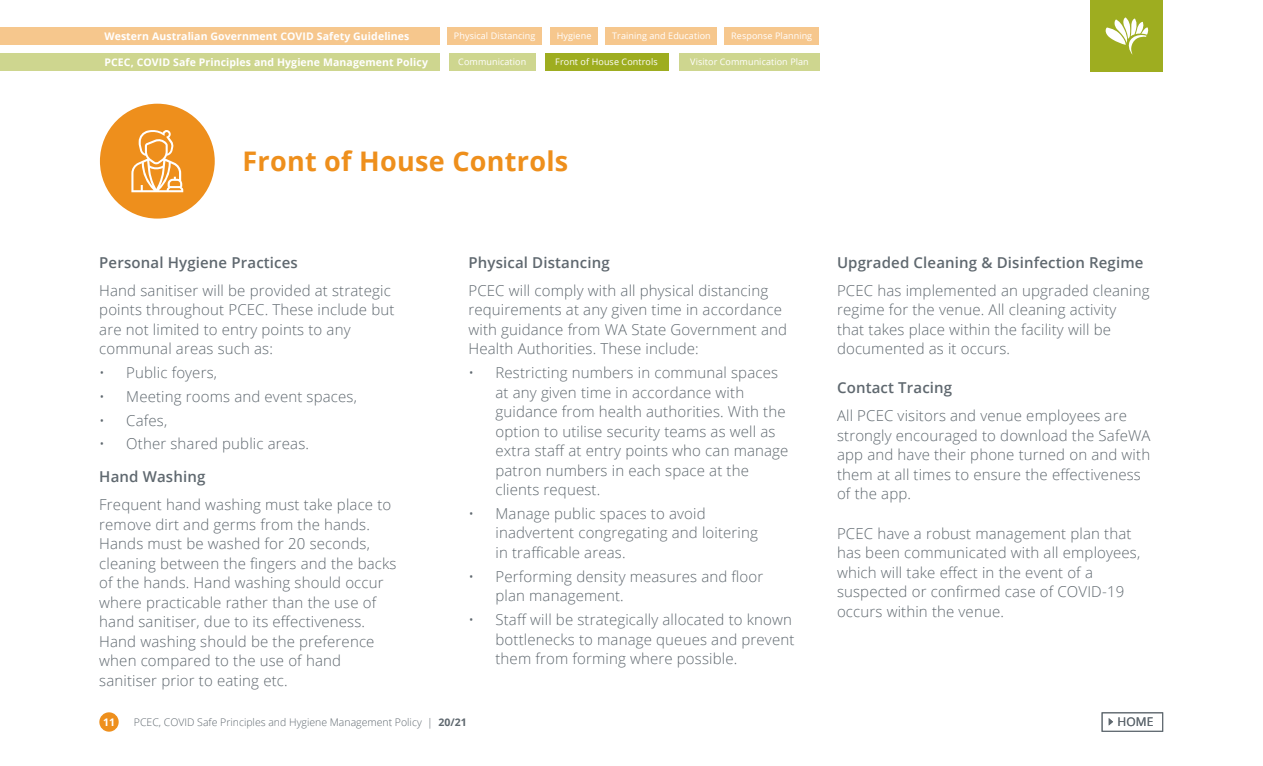
<style>
.page{position:relative;width:1263px;height:766px;background:#fff}
.page>*{position:absolute;margin:0;border:0;box-sizing:border-box;transform-origin:0 0}
.t1{font:700 27px "Open Sans";letter-spacing:.01em;color:#ee8f1c}
.t2{font:300 15px/19.5px "Open Sans";letter-spacing:.01em;color:#5f686f}
.t3{font:600 15px "Open Sans";letter-spacing:.01em;color:#5f686f}
.t4{font:12px "Open Sans";color:#5f686f}
.t5{font:700 10.5px "Open Sans";letter-spacing:.01em;color:#fff}
.t6{font:300 10.5px "Open Sans";color:#5f686f}
.t7{font:9px "Open Sans";letter-spacing:.01em;color:#fff}
.s1{font-weight:700}
</style>
<div class="page">
<div style="left:100px;top:104px;width:115px;height:114px;background:#ee8f1c;border-radius:50%"></div>
<div style="left:0;top:27px;width:439px;height:18px;background:#f6c78d"></div>
<div style="left:447px;top:27px;width:95px;height:18px;background:#f6c78d"></div>
<div style="left:449px;top:53px;width:86px;height:18px;background:#ced68f"></div>
<div style="left:546px;top:53px;width:123px;height:18px;background:#9ead20"></div>
<div style="left:679px;top:53px;width:140px;height:18px;background:#ced68f"></div>
<div style="left:550px;top:27px;width:47px;height:18px;background:#f6c78d"></div>
<div style="left:605px;top:27px;width:111px;height:18px;background:#f6c78d"></div>
<div style="left:724px;top:27px;width:95px;height:18px;background:#f6c78d"></div>
<div style="left:0;top:53px;width:439px;height:18px;background:#ced68f"></div>
<div style="left:99px;top:712px;width:20px;height:19px;background:#ee8f1c;border-radius:50%"></div>
<div style="left:1091px;top:0;width:72px;height:71px;background:#9ead20"></div>
<svg style="left:1105px;top:17px;width:44px;height:38px"></svg>
<svg style="left:1109px;top:718px;width:4px;height:7px"></svg>
<div style="left:1102px;top:712px;width:61px;height:19px;border:1px solid #5f686f"></div>
<svg style="left:131px;top:130px;width:52px;height:62px"></svg>
<p class="t5" style="left:104px;top:29px;width:307px">Western Australian Government COVID Safety Guidelines</p>
<p class="t7" style="left:454px;top:30px;width:83px">Physical Distancing</p>
<p class="t7" style="left:458px;top:56px;width:69px">Communication</p>
<p class="t7" style="left:555px;top:56px;width:104px">Front of House Controls</p>
<p class="t7" style="left:690px;top:56px;width:120px">Visitor Communication Plan</p>
<p class="t7" style="left:557px;top:30px;width:36px">Hygiene</p>
<p class="t7" style="left:612px;top:30px;width:100px">Training and Education</p>
<p class="t7" style="left:731px;top:30px;width:82px">Response Planning</p>
<p class="t5" style="left:104px;top:55px;width:325px">PCEC, COVID Safe Principles and Hygiene Management Policy</p>
<h1 class="t1" style="left:242px;top:142px;width:327px">Front of House Controls</h1>
<p class="t3" style="left:99px;top:252px;width:200px">Personal Hygiene Practices</p>
<p class="t2" style="left:99px;top:280px;width:297px">Hand sanitiser will be provided at strategic points throughout PCEC. These include but are not limited to entry points to any communal areas such as:</p>
<p class="t2" style="left:99px;top:362px;width:119px">• Public foyers,</p>
<p class="t2" style="left:99px;top:386px;width:259px">• Meeting rooms and event spaces,</p>
<p class="t2" style="left:99px;top:410px;width:69px">• Cafes,</p>
<p class="t2" style="left:99px;top:433px;width:211px">• Other shared public areas.</p>
<p class="t3" style="left:99px;top:466px;width:108px">Hand Washing</p>
<p class="t2" style="left:99px;top:494px;width:299px">Frequent hand washing must take place to remove dirt and germs from the hands.<br>Hands must be washed for 20 seconds, cleaning between the fingers and the backs of the hands. Hand washing should occur where practicable rather than the use of hand sanitiser, due to its effectiveness.<br>Hand washing should be the preference when compared to the use of hand sanitiser prior to eating etc.</p>
<p class="t3" style="left:468px;top:252px;width:143px">Physical Distancing</p>
<p class="t2" style="left:468px;top:280px;width:320px">PCEC will comply with all physical distancing requirements at any given time in accordance with guidance from WA State Government and Health Authorities. These include:</p>
<p class="t2" style="left:495px;top:362px;width:295px;text-indent:-27px">• Restricting numbers in communal spaces at any given time in accordance with guidance from health authorities. With the option to utilise security teams as well as extra staff at entry points who can manage patron numbers in each space at the clients request.</p>
<p class="t2" style="left:495px;top:503px;width:264px;text-indent:-27px">• Manage public spaces to avoid inadvertent congregating and loitering in trafficable areas.</p>
<p class="t2" style="left:495px;top:566px;width:269px;text-indent:-27px">• Performing density measures and floor plan management.</p>
<p class="t2" style="left:495px;top:609px;width:300px;text-indent:-27px">• Staff will be strategically allocated to known bottlenecks to manage queues and prevent them from forming where possible.</p>
<p class="t3" style="left:837px;top:252px;width:308px">Upgraded Cleaning &amp; Disinfection Regime</p>
<p class="t2" style="left:837px;top:280px;width:314px">PCEC has implemented an upgraded cleaning regime for the venue. All cleaning activity<br>that takes place within the facility will be documented as it occurs.</p>
<p class="t3" style="left:837px;top:377px;width:117px">Contact Tracing</p>
<p class="t2" style="left:837px;top:405px;width:315px">All PCEC visitors and venue employees are strongly encouraged to download the SafeWA app and have their phone turned on and with them at all times to ensure the effectiveness of the app.</p>
<p class="t2" style="left:837px;top:522px;width:305px">PCEC have a robust management plan that has been communicated with all employees, which will take effect in the event of a suspected or confirmed case of COVID-19 occurs within the venue.</p>
<p class="t5" style="left:103px;top:714px;width:13px">11</p>
<p class="t6" style="left:134px;top:714px;width:334px">PCEC, COVID Safe Principles and Hygiene Management Policy | <span class="s1">20/21</span></p>
<p class="t4" style="left:1117px;top:713px;width:38px">HOME</p>
</div>
